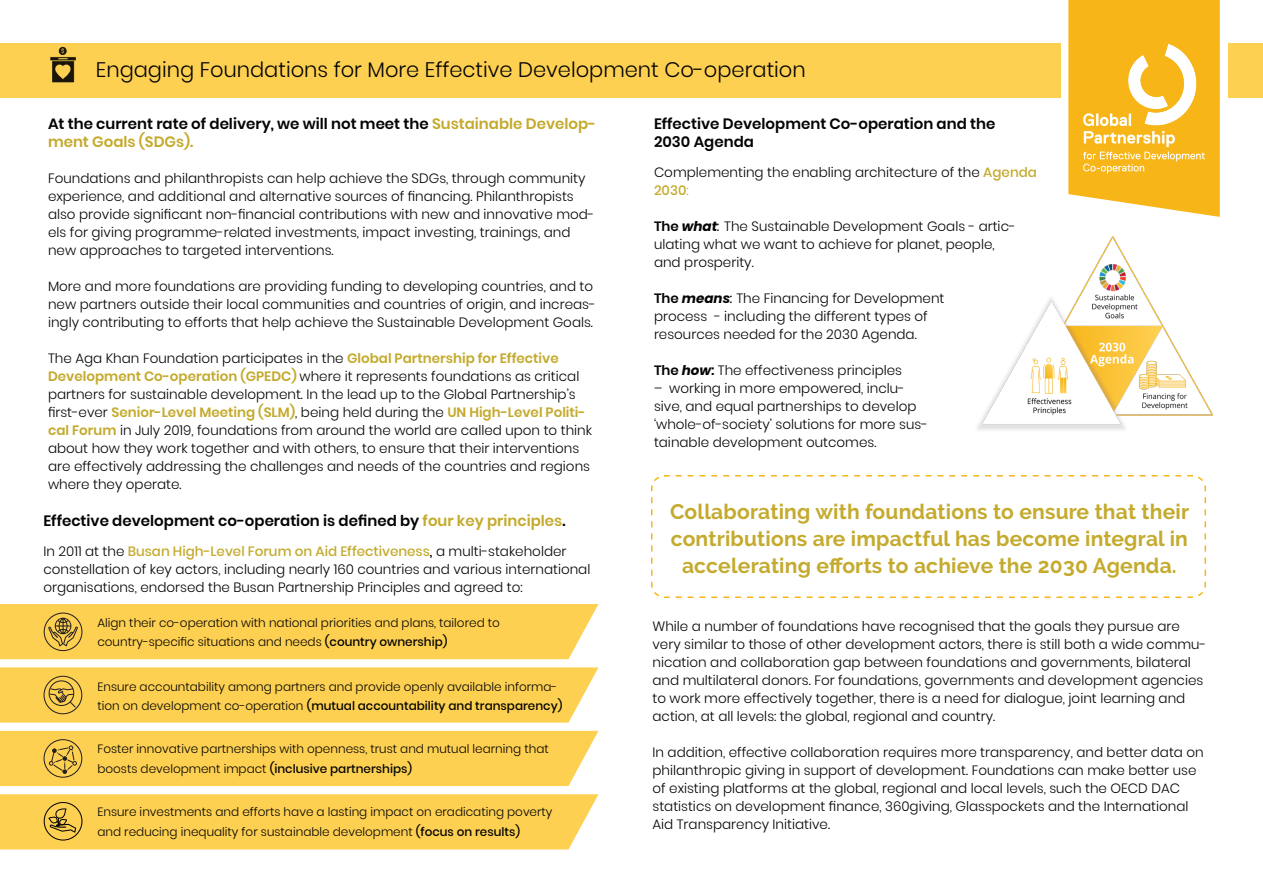
<style>
.page{position:relative;width:1263px;height:893px;background:#fff}
.page>*{position:absolute;margin:0;border:0;box-sizing:border-box;transform-origin:0 0}
.t1{font:700 21px/27px "Raleway";letter-spacing:.01em;color:#c4aa2d;text-align:center}
.t2{font:300 21px "Poppins";color:#040503}
.t3{font:600 15px/18px "Poppins";color:#040503}
.t4{font:300 13.5px/18px "Poppins";color:#040503}
.t5{font:300 12px/19.5px "Poppins";color:#040503}
.s1{color:#c4aa2d}
.s2{font-weight:600;color:#c4aa2d}
.s3{font-weight:500;color:#c4aa2d}
.s4{font-weight:500}
.s5{font-weight:600}
.s6{font-weight:700;font-style:italic}
.s7{font-weight:400;font-style:italic}
</style>
<div class="page">
<div style="left:0;top:44px;width:1263px;height:54px;background:#fed052"></div>
<img style="left:40px;top:43px;width:45px;height:40px">
<img style="left:977px;top:236px;width:236px;height:194px">
<svg style="left:651px;top:475px;width:556px;height:123px"></svg>
<div style="left:0;top:604px;width:598px;height:55px;background:#fed052"></div>
<div style="left:0;top:794px;width:598px;height:55px;background:#fed052"></div>
<svg style="left:0;top:667px;width:598px;height:56px;background:#fbd057"></svg>
<div style="left:1061px;top:35px;width:167px;height:75px;background:#fff"></div>
<svg style="left:1068px;top:0;width:152px;height:217px;background:#f8c241"></svg>
<div style="left:0;top:731px;width:598px;height:55px;background:#fed052"></div>
<p class="t2" style="left:96px;top:57px;width:711px">Engaging Foundations for More Effective Development Co-operation</p>
<p class="t3" style="left:48px;top:115px;width:550px">At the current rate of delivery, we will not meet the <span class="s1">Sustainable Develop&shy;ment Goals (SDGs).</span></p>
<p class="t4" style="left:48px;top:170px;width:548px">Foundations and philanthropists can help achieve the SDGs, through community experience, and additional and alternative sources of financing. Philanthropists also provide significant non-financial contributions with new and innovative mod&shy;els for giving programme-related investments, impact investing, trainings, and new approaches to targeted interventions.</p>
<p class="t4" style="left:48px;top:278px;width:549px">More and more foundations are providing funding to developing countries, and to new partners outside their local communities and countries of origin, and increas&shy;ingly contributing to efforts that help achieve the Sustainable Development Goals.</p>
<p class="t4" style="left:48px;top:350px;width:546px">The Aga Khan Foundation participates in the <span class="s2">Global Partnership for Effective Development Co-operation (GPEDC)</span> where it represents foundations as critical partners for sustainable development. In the lead up to the Global Partnership’s first-ever <span class="s2">Senior-Level Meeting (SLM)</span>, being held during the <span class="s2">UN High-Level Politi&shy;cal Forum</span> in July 2019, foundations from around the world are called upon to think about how they work together and with others, to ensure that their interventions are effectively addressing the challenges and needs of the countries and regions where they operate.</p>
<p class="t3" style="left:43px;top:512px;width:524px">Effective development co-operation is defined by <span class="s1">four key principles</span>.</p>
<p class="t4" style="left:43px;top:542px;width:548px">In 2011 at the <span class="s3">Busan High-Level Forum on Aid Effectiveness</span><span class="s4">,</span> a multi-stakeholder constellation of key actors, including nearly 160 countries and various international organisations, endorsed the Busan Partnership Principles and agreed to:</p>
<p class="t3" style="left:654px;top:115px;width:343px">Effective Development Co-operation and the</p>
<p class="t3" style="left:654px;top:133px;width:101px">2030 Agenda</p>
<p class="t4" style="left:654px;top:164px;width:384px">Complementing the enabling architecture of the <span class="s3">Agenda<br>2030</span><span class="s1">:</span></p>
<p class="t4" style="left:654px;top:218px;width:363px"><span class="s5">The</span> <span class="s6">what</span><span class="s7">:</span> The Sustainable Development Goals - artic&shy;ulating what we want to achieve for planet, people, and prosperity.</p>
<p class="t4" style="left:654px;top:290px;width:292px"><span class="s5">The</span> <span class="s6">means</span><span class="s7">:</span> The Financing for Development process - including the different types of resources needed for the 2030 Agenda.</p>
<p class="t4" style="left:654px;top:362px;width:250px"><span class="s5">The</span> <span class="s6">how</span><span class="s5">:</span> The effectiveness principles</p>
<p class="t4" style="left:654px;top:380px;width:276px">– working in more empowered, inclu&shy;sive, and equal partnerships to develop ‘whole-of-society’ solutions for more sus&shy;tainable development outcomes.</p>
<p class="t1" style="left:670px;top:498px;width:521px">Collaborating with foundations to ensure that their contributions are impactful has become integral in accelerating efforts to achieve the 2030 Agenda.</p>
<p class="t5" style="left:97px;top:613px;width:404px">Align their co-operation with national priorities and plans, tailored to</p>
<p class="t5" style="left:97px;top:632px;width:352px">country-specific situations and needs <span class="s4">(country ownership)</span></p>
<p class="t5" style="left:97px;top:677px;width:466px">Ensure accountability among partners and provide openly available informa&shy;tion on development co-operation <span class="s4">(mutual accountability and transparency)</span></p>
<p class="t5" style="left:97px;top:740px;width:453px">Foster innovative partnerships with openness, trust and mutual learning that boosts development impact <span class="s4">(inclusive partnerships)</span></p>
<p class="t5" style="left:97px;top:802px;width:457px">Ensure investments and efforts have a lasting impact on eradicating poverty and reducing inequality for sustainable development <span class="s4">(focus on results)</span></p>
<p class="t4" style="left:652px;top:617px;width:555px">While a number of foundations have recognised that the goals they pursue are very similar to those of other development actors, there is still both a wide commu&shy;nication and collaboration gap between foundations and governments, bilateral and multilateral donors. For foundations, governments and development agencies to work more effectively together, there is a need for dialogue, joint learning and action, at all levels: the global, regional and country.</p>
<p class="t4" style="left:652px;top:743px;width:553px">In addition, effective collaboration requires more transparency, and better data on philanthropic giving in support of development. Foundations can make better use of existing platforms at the global, regional and local levels, such the OECD DAC statistics on development finance, 360giving, Glasspockets and the International Aid Transparency Initiative.</p>
</div>
